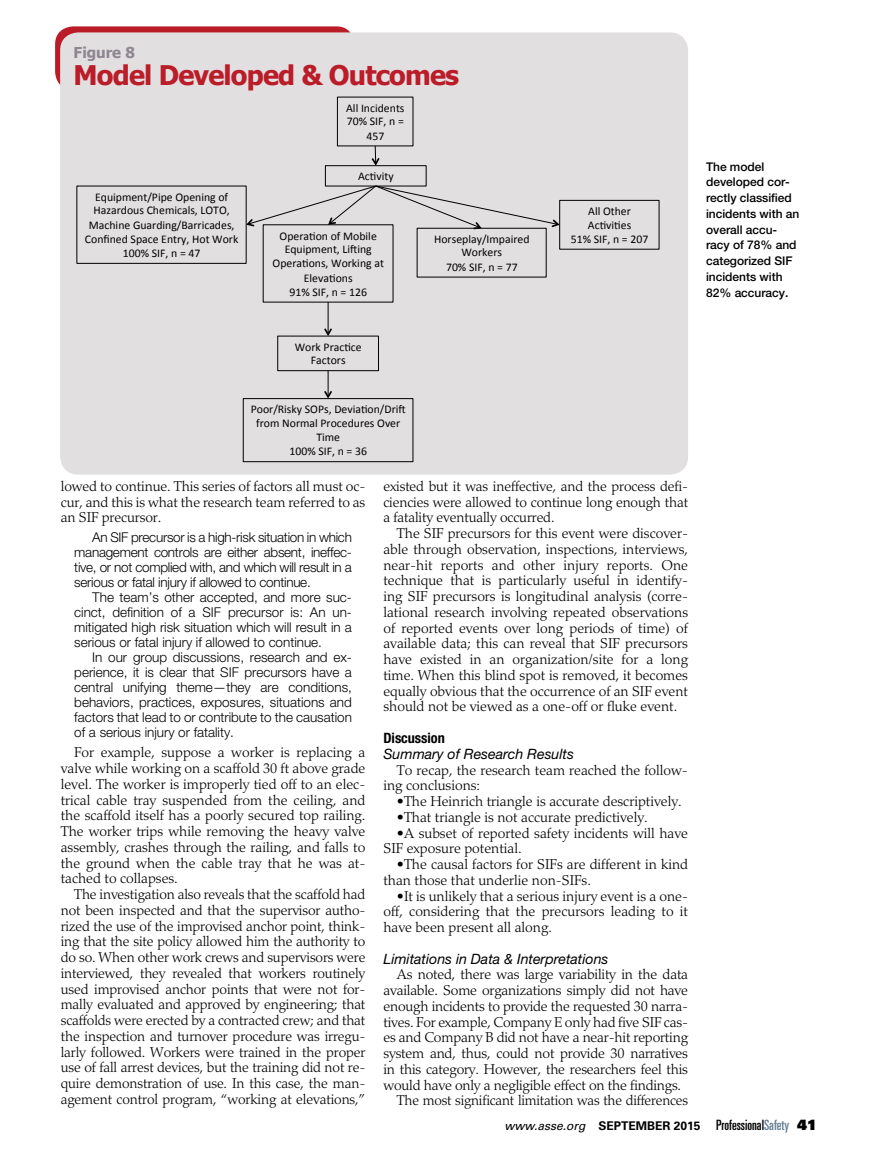
<style>
.page{position:relative;width:878px;height:1175px;background:#fff}
.page>*{position:absolute;margin:0;border:0;box-sizing:border-box;transform-origin:0 0}
.t1{font:700 27px "Tahoma";letter-spacing:-.03em;color:#ba1c28}
.t2{font:700 15px "Tahoma";color:#8f8691}
.t3{font:300 14.25px/15.8px "Palatino LT Std";letter-spacing:-.01em;color:#000;text-align:justify}
.t4{font:italic 14.25px "Helvetica Neue LT Std";color:#000}
.t5{font:700 condensed 14.25px "Helvetica Neue LT Std";color:#000}
.t6{font:300 13.5px/15px "Helvetica Neue LT Std";color:#000;text-align:justify}
.t7{font:500 12px/15.8px "Helvetica Neue LT Std";letter-spacing:-.005em;color:#000}
.t8{font:700 12px "Univers LT Std";color:#000}
.t9{font:11.7px/13.8px "Calibri";color:#000;text-align:center}
.s1{font-weight:400;font-style:italic}
.s2{font-weight:400;font-stretch:ultra-condensed;font-size:14.25px}
.s3{font-weight:400;font-stretch:ultra-condensed;font-size:14.25px;color:#657c91}
.s4{font-family:"Univers LT Std X Black";font-weight:400;font-size:14.25px}
</style>
<div class="page">
<div style="left:55px;top:26px;width:299px;height:64px;background:#ba1c28;border-radius:18px"></div>
<div style="left:60px;top:32px;width:628px;height:442px;background:#e2dfe1;border-radius:18px"></div>
<svg style="left:371px;top:145px;width:8px;height:20px"></svg>
<div style="left:325px;top:165px;width:101px;height:21px;border:1px solid #000"></div>
<div style="left:76px;top:186px;width:170px;height:78px;border:1px solid #000"></div>
<div style="left:559px;top:200px;width:100px;height:50px;border:1px solid #000"></div>
<div style="left:243px;top:398px;width:170px;height:64px;border:1px solid #000"></div>
<div style="left:277px;top:336px;width:102px;height:35px;border:1px solid #000"></div>
<hr style="left:328px;top:302px;width:1px;height:32px;background:#000">
<svg style="left:324px;top:328px;width:8px;height:8px"></svg>
<svg style="left:324px;top:371px;width:8px;height:27px"></svg>
<svg style="left:246px;top:185px;width:313px;height:44px"></svg>
<p class="t2" style="left:74px;top:42px;width:63px">Figure 8</p>
<h1 class="t1" style="left:74px;top:56px;width:387px">Model Developed &amp; Outcomes</h1>
<p class="t9" style="left:346px;top:101px;width:60px">All Incidents<br>70% SIF, n =<br>457</p>
<p class="t9" style="left:358px;top:170px;width:37px">Ac5vity</p>
<p class="t9" style="left:85px;top:190px;width:155px">Equipment/Pipe Opening of<br>Hazardous Chemicals, LOTO,<br>Machine Guarding/Barricades,<br>Confined Space Entry, Hot Work<br>100% SIF, n = 47</p>
<p class="t9" style="left:588px;top:204px;width:45px;text-align:left">All Other<br>Ac5vi5es</p>
<p class="t9" style="left:279px;top:229px;width:99px">Opera5on of Mobile</p>
<p class="t9" style="left:570px;top:232px;width:79px">51% SIF, n = 207</p>
<p class="t9" style="left:272px;top:242px;width:113px;line-height:14.2px">Equipment, LiTing<br>Opera5ons, Working at<br>Eleva5ons<br>91% SIF, n = 126</p>
<p class="t9" style="left:434px;top:232px;width:97px">Horseplay/Impaired<br>Workers<br>70% SIF, n = 77</p>
<p class="t9" style="left:295px;top:340px;width:68px">Work Prac5ce<br>Factors</p>
<p class="t9" style="left:251px;top:402px;width:156px">Poor/Risky SOPs, Devia5on/DriT from Normal Procedures Over<br>Time<br>100% SIF, n = 36</p>
<p class="t3" style="left:61px;top:478px;width:306px">lowed to continue. This series of factors all must oc&shy;cur, and this is what the research team referred to as an SIF precursor.</p>
<p class="t6" style="left:74px;top:529px;width:279px;text-indent:18px">An SIF precursor is a high-risk situation in which management controls are either absent, ineffec&shy;tive, or not complied with, and which will result in a serious or fatal injury if allowed to continue.</p>
<p class="t6" style="left:74px;top:589px;width:279px;text-indent:18px">The team’s other accepted, and more suc&shy;cinct, definition of a SIF precursor is: An un&shy;mitigated high risk situation which will result in a serious or fatal injury if allowed to continue.</p>
<p class="t6" style="left:74px;top:649px;width:279px;text-indent:18px">In our group discussions, research and ex&shy;perience, it is clear that SIF precursors have a central unifying theme—they are conditions, behaviors, practices, exposures, situations and factors that lead to or contribute to the causation of a serious injury or fatality.</p>
<p class="t3" style="left:61px;top:745px;width:306px;text-indent:13px">For example, suppose a worker is replacing a valve while working on a scaffold 30 ft above grade level. The worker is improperly tied off to an elec&shy;trical cable tray suspended from the ceiling, and the scaffold itself has a poorly secured top railing.<br>The worker trips while removing the heavy valve assembly, crashes through the railing, and falls to the ground when the cable tray that he was at&shy;tached to collapses.</p>
<p class="t3" style="left:61px;top:886px;width:306px;text-indent:14px">The investigation also reveals that the scaffold had not been inspected and that the supervisor autho&shy;rized the use of the improvised anchor point, think&shy;ing that the site policy allowed him the authority to do so. When other work crews and supervisors were interviewed, they revealed that workers routinely used improvised anchor points that were not for&shy;mally evaluated and approved by engineering; that scaffolds were erected by a contracted crew; and that the inspection and turnover procedure was irregu&shy;larly followed. Workers were trained in the proper use of fall arrest devices, but the training did not re&shy;quire demonstration of use. In this case, the man&shy;agement control program, “working at elevations,”</p>
<p class="t3" style="left:383px;top:478px;width:306px">existed but it was ineffective, and the process defi&shy;ciencies were allowed to continue long enough that a fatality eventually occurred.</p>
<p class="t3" style="left:383px;top:526px;width:306px;text-indent:13px">The SIF precursors for this event were discover&shy;able through observation, inspections, interviews, near-hit reports and other injury reports. One technique that is particularly useful in identify&shy;ing SIF precursors is longitudinal analysis (corre&shy;lational research involving repeated observations of reported events over long periods of time) of available data; this can reveal that SIF precursors have existed in an organization/site for a long time. When this blind spot is removed, it becomes equally obvious that the occurrence of an SIF event should not be viewed as a one-off or fluke event.</p>
<p class="t5" style="left:383px;top:729px;width:63px">Discussion</p>
<p class="t4" style="left:383px;top:745px;width:192px">Summary of Research Results</p>
<p class="t3" style="left:383px;top:762px;width:306px;text-indent:13px">To recap, the research team reached the follow&shy;ing conclusions:</p>
<p class="t3" style="left:397px;top:793px;width:286px">•The Heinrich triangle is accurate descriptively.</p>
<p class="t3" style="left:397px;top:809px;width:252px">•That triangle is not accurate predictively.</p>
<p class="t3" style="left:383px;top:825px;width:306px;text-indent:13px">•A subset of reported safety incidents will have<br>SIF exposure potential.</p>
<p class="t3" style="left:383px;top:856px;width:306px;text-indent:13px">•The causal factors for SIFs are different in kind than those that underlie non-SIFs.</p>
<p class="t3" style="left:383px;top:888px;width:306px;text-indent:13px">•It is unlikely that a serious injury event is a one&shy;off, considering that the precursors leading to it have been present all along.</p>
<p class="t4" style="left:383px;top:950px;width:226px">Limitations in Data &amp; Interpretations</p>
<p class="t3" style="left:397px;top:966px;width:293px">As noted, there was large variability in the data</p>
<p class="t3" style="left:383px;top:982px;width:306px">available. Some organizations simply did not have</p>
<p class="t3" style="left:383px;top:998px;width:306px">enough incidents to provide the requested 30 narra-</p>
<p class="t3" style="left:383px;top:1014px;width:306px">tives. For example, Company E only had five SIF cas-</p>
<p class="t3" style="left:383px;top:1029px;width:306px">es and Company B did not have a near-hit reporting</p>
<p class="t3" style="left:383px;top:1045px;width:306px">system and, thus, could not provide 30 narratives</p>
<p class="t3" style="left:383px;top:1061px;width:306px">in this category. However, the researchers feel this</p>
<p class="t3" style="left:383px;top:1077px;width:299px">would have only a negligible effect on the findings.</p>
<p class="t3" style="left:397px;top:1093px;width:293px">The most significant limitation was the differences</p>
<p class="t7" style="left:706px;top:158px;width:95px">The model developed cor&shy;rectly classified incidents with an overall accu&shy;racy of 78% and categorized SIF incidents with<br>82% accuracy.</p>
<p class="t8" style="left:504px;top:1118px;width:314px"><span class="s1">www.asse.org</span> SEPTEMBER 2015 <span class="s2">Professional</span><span class="s3">Safety</span> <span class="s4">41</span></p>
</div>
